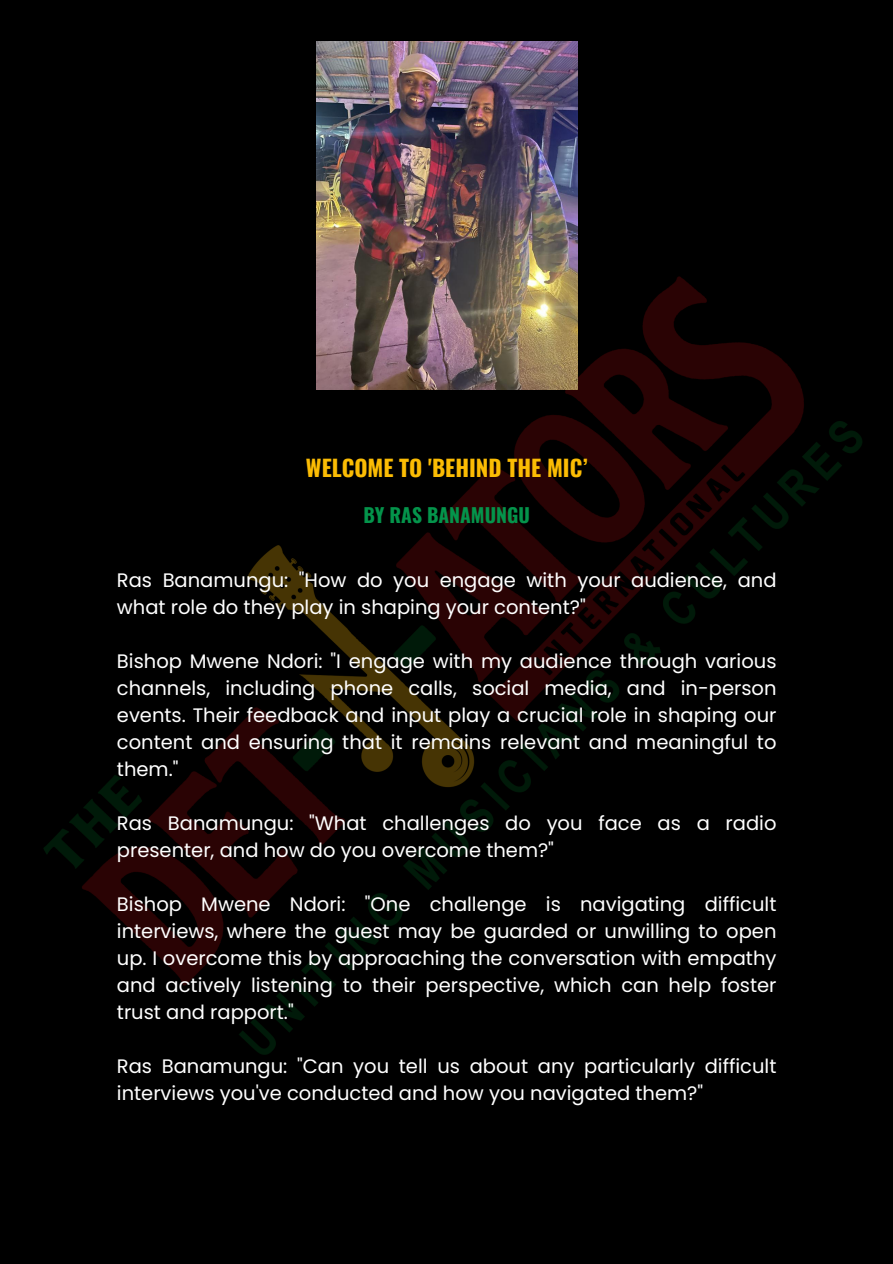
<style>
.page{position:relative;width:893px;height:1264px;background:#fff}
.page>*{position:absolute;margin:0;border:0;box-sizing:border-box;transform-origin:0 0}
.t1{font:700 22.5px "Oswald";color:#fbbc04}
.t2{font:19.5px/27px "Poppins";color:#fff}
.t3{font:700 19.5px "Oswald";color:#04944b}
</style>
<div class="page">
<img style="left:0;top:0;width:892px;height:1263px">
<img style="left:316px;top:42px;width:261px;height:347px">
<p class="t1" style="left:306px;top:450px;width:283px">WELCOME TO 'BEHIND THE MIC’</p>
<p class="t3" style="left:363px;top:499px;width:168px">BY RAS BANAMUNGU</p>
<p class="t2" style="left:117px;top:566px;width:661px">Ras Banamungu: "How do you engage with your audience, and what role do they play in shaping your content?"</p>
<h1 class="t2" style="left:117px;top:647px;width:661px;text-align:justify">Bishop Mwene Ndori: "I engage with my audience through various channels, including phone calls, social media, and in-person events. Their feedback and input play a crucial role in shaping our content and ensuring that it remains relevant and meaningful to them."</h1>
<h2 class="t2" style="left:117px;top:809px;width:661px">Ras Banamungu: "What challenges do you face as a radio presenter, and how do you overcome them?"</h2>
<p class="t2" style="left:117px;top:890px;width:661px;text-align:justify">Bishop Mwene Ndori: "One challenge is navigating difficult interviews, where the guest may be guarded or unwilling to open up. I overcome this by approaching the conversation with empathy and actively listening to their perspective, which can help foster trust and rapport."</p>
<p class="t2" style="left:117px;top:1052px;width:661px">Ras Banamungu: "Can you tell us about any particularly difficult interviews you've conducted and how you navigated them?"</p>
</div>
